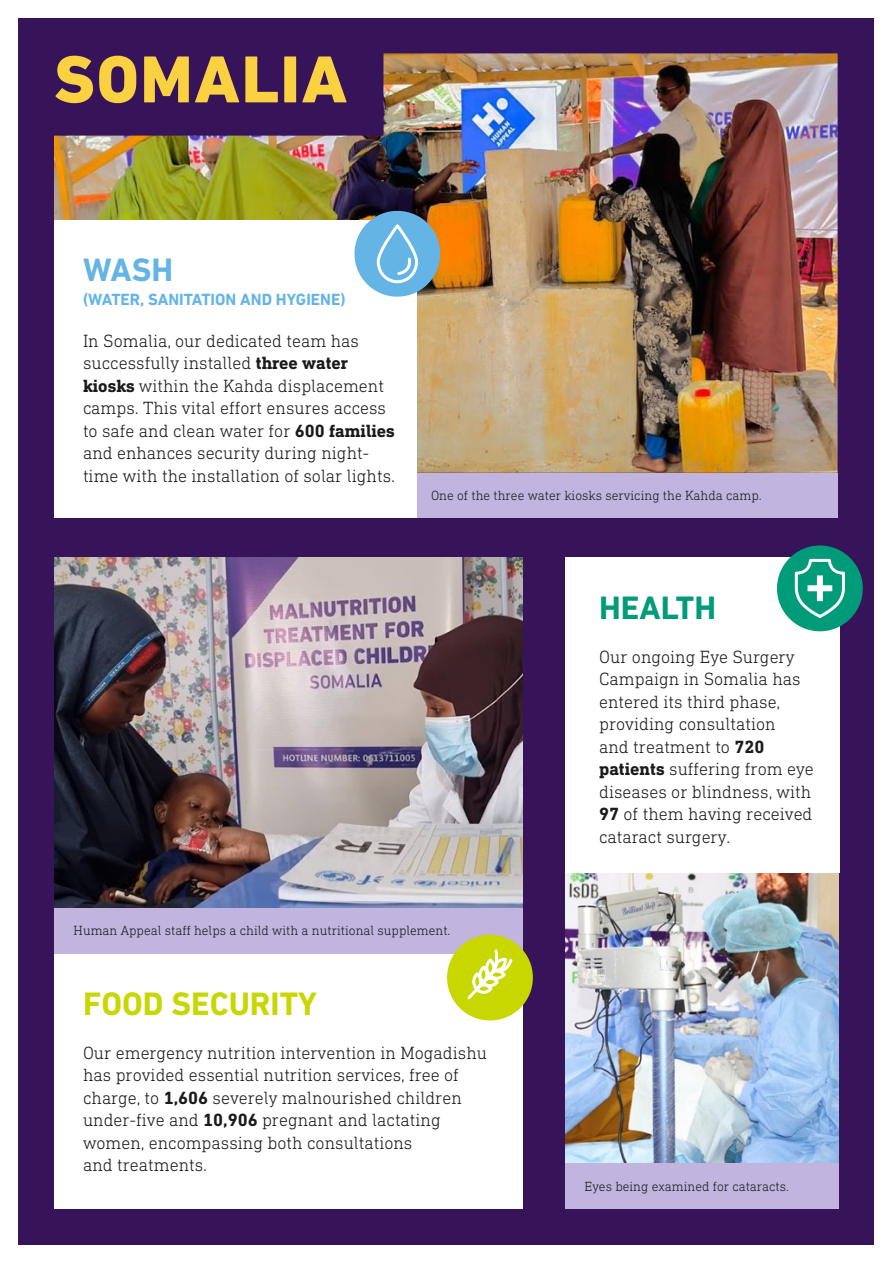
<style>
.page{position:relative;width:893px;height:1263px;background:#fff}
.page>*{position:absolute;margin:0;border:0;box-sizing:border-box;transform-origin:0 0}
.t1{font:800 67.5px "DIN Next LT Pro";letter-spacing:.025em;color:#fad241}
.Heading{font:700 33px "DIN Next LT Pro";color:#c8d700}
.Heading-2{font:700 33px "DIN Next LT Pro";color:#009b78}
.Heading-3{font:700 33px "DIN Next LT Pro";color:#64b4e6}
.BodyCopy{font:300 18px/22.5px "DIN Next Slab Pro";color:#1a1a1a}
.Heading-4{font:700 16.5px "DIN Next LT Pro";color:#64b4e6}
.Sub_Heading{font:300 13.5px "DIN Next Slab Pro";color:#1a1a1a}
.s1{font-weight:700}
</style>
<div class="page">
<div style="left:19px;top:18px;width:855px;height:1227px;background:#37145a"></div>
<img style="left:54px;top:53px;width:784px;height:420px">
<img style="left:565px;top:873px;width:274px;height:291px">
<div style="left:565px;top:557px;width:274px;height:316px;background:#fff"></div>
<img style="left:54px;top:557px;width:469px;height:351px">
<div style="left:54px;top:953px;width:469px;height:256px;background:#fff"></div>
<div style="left:54px;top:908px;width:469px;height:45px;background:#c1b4df"></div>
<div style="left:565px;top:1164px;width:274px;height:45px;background:#c1b4df"></div>
<div style="left:447px;top:935px;width:86px;height:85px;background:#c8d700;border-radius:50%"></div>
<svg style="left:467px;top:949px;width:46px;height:51px"></svg>
<div style="left:777px;top:545px;width:86px;height:86px;background:#009b78;border-radius:50%"></div>
<svg style="left:794px;top:558px;width:51px;height:60px"></svg>
<div style="left:807px;top:585px;width:25px;height:6px;background:#fff"></div>
<div style="left:817px;top:575px;width:6px;height:26px;background:#fff"></div>
<div style="left:416px;top:473px;width:422px;height:44px;background:#c1b4df"></div>
<div style="left:54px;top:220px;width:362px;height:297px;background:#fff"></div>
<div style="left:354px;top:211px;width:86px;height:86px;background:#64b4e6;border-radius:50%"></div>
<img style="left:375px;top:53px;width:42px;height:231px">
<p class="t1" style="left:54px;top:40px;width:295px">SOMALIA</p>
<p class="Heading-3" style="left:83px;top:250px;width:92px">WASH</p>
<p class="Heading-4" style="left:83px;top:289px;width:264px">(WATER, SANITATION AND HYGIENE)</p>
<p class="BodyCopy" style="left:83px;top:329px;width:314px">In Somalia, our dedicated team has successfully installed <span class="s1">three water kiosks</span> within the Kahda displacement camps. This vital effort ensures access to safe and clean water for <span class="s1">600 families </span>and enhances security during night&shy;time with the installation of solar lights.</p>
<p class="Sub_Heading" style="left:431px;top:488px;width:332px">One of the three water kiosks servicing the Kahda camp.</p>
<p class="Heading-2" style="left:599px;top:589px;width:118px">HEALTH</p>
<p class="BodyCopy" style="left:599px;top:645px;width:216px">Our ongoing Eye Surgery<br>Campaign in Somalia has entered its third phase, providing consultation<br>and treatment to <span class="s1">720 patients</span> suffering from eye diseases or blindness, with<br><span class="s1">97</span> of them having received cataract surgery.</p>
<p class="Sub_Heading" style="left:74px;top:922px;width:378px">Human Appeal staff helps a child with a nutritional supplement.</p>
<p class="Heading" style="left:83px;top:985px;width:235px">FOOD SECURITY</p>
<p class="BodyCopy" style="left:83px;top:1041px;width:406px">Our emergency nutrition intervention in Mogadishu has provided essential nutrition services, free of charge, to <span class="s1">1,606</span> severely malnourished children under-five and <span class="s1">10,906</span> pregnant and lactating women, encompassing both consultations<br>and treatments.</p>
<p class="Sub_Heading" style="left:585px;top:1178px;width:206px">Eyes being examined for cataracts.</p>
</div>
